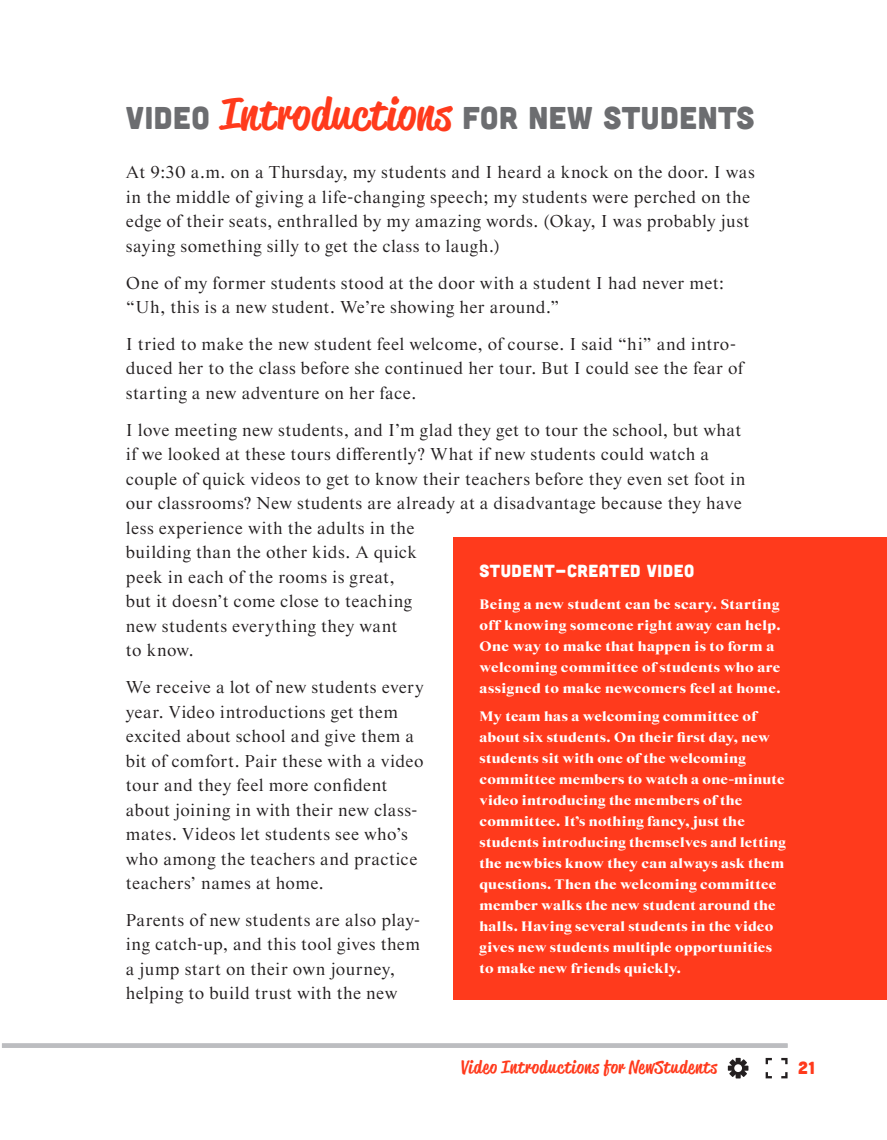
<style>
.page{position:relative;width:887px;height:1140px;background:#fff}
.page>*{position:absolute;margin:0;border:0;box-sizing:border-box;transform-origin:0 0}
.t1{font:31.5px "Cubano";letter-spacing:.02em;color:#6c6d70}
.t2{font:17.5px/24.5px "Starling";letter-spacing:.02em;color:#231f20}
.t3{font:500 17.5px "Reklame Script";letter-spacing:.04em;color:#ff3a1c}
.t4{font:17.5px "Cubano";letter-spacing:.03em;color:#fff}
.t5{font:17.5px "Cubano";color:#ff3a1c}
.t6{font:900 14px/21px "Starling";letter-spacing:.025em;color:#fff}
.s1{font-family:"Reklame Script";font-weight:500;font-size:43.75px;color:#ff3a1c}
</style>
<div class="page">
<svg style="left:781px;top:1058px;width:6px;height:6px"></svg>
<svg style="left:765px;top:1058px;width:7px;height:6px"></svg>
<svg style="left:781px;top:1072px;width:6px;height:6px"></svg>
<svg style="left:765px;top:1072px;width:7px;height:6px"></svg>
<svg style="left:728px;top:1058px;width:20px;height:20px"></svg>
<hr style="left:2px;top:1043px;width:785px;height:4px;background:#bcbdc0">
<div style="left:453px;top:537px;width:434px;height:462px;background:#ff3a1c"></div>
<h1 class="t1" style="left:126px;top:98px;width:630px">VIDEO <span class="s1">Introductions</span> FOR NEW STUDENTS</h1>
<p class="t2" style="left:126px;top:161px;width:630px">At 9:30 a.m. on a Thursday, my students and I heard a knock on the door. I was in the middle of giving a life-changing speech; my students were perched on the edge of their seats, enthralled by my amazing words. (Okay, I was probably just saying something silly to get the class to laugh.)</p>
<p class="t2" style="left:126px;top:271px;width:600px">One of my former students stood at the door with a student I had never met: “Uh, this is a new student. We’re showing her around.”</p>
<p class="t2" style="left:126px;top:332px;width:619px">I tried to make the new student feel welcome, of course. I said “hi” and intro&shy;duced her to the class before she continued her tour. But I could see the fear of starting a new adventure on her face.</p>
<p class="t2" style="left:126px;top:418px;width:621px">I love meeting new students, and I’m glad they get to tour the school, but what if we looked at these tours differently? What if new students could watch a couple of quick videos to get to know their teachers before they even set foot in our classrooms? New students are already at a disadvantage because they have less experience with the adults in the<br>building than the other kids. A quick<br>peek in each of the rooms is great,<br>but it doesn’t come close to teaching<br>new students everything they want<br>to know.</p>
<p class="t2" style="left:126px;top:675px;width:299px">We receive a lot of new students every year. Video introductions get them excited about school and give them a bit of comfort. Pair these with a video tour and they feel more confident about joining in with their new class&shy;mates. Videos let students see who’s who among the teachers and practice teachers’ names at home.</p>
<p class="t2" style="left:126px;top:908px;width:296px">Parents of new students are also play&shy;ing catch-up, and this tool gives them a jump start on their own journey, helping to build trust with the new</p>
<p class="t4" style="left:479px;top:560px;width:216px">STUDENT-CREATED VIDEO</p>
<p class="t6" style="left:479px;top:594px;width:303px">Being a new student can be scary. Starting off knowing someone right away can help.<br>One way to make that happen is to form a welcoming committee of students who are assigned to make newcomers feel at home.</p>
<p class="t6" style="left:479px;top:706px;width:308px">My team has a welcoming committee of about six students. On their first day, new students sit with one of the welcoming committee members to watch a one-minute video introducing the members of the committee. It’s nothing fancy, just the students introducing themselves and letting the newbies know they can always ask them questions. Then the welcoming committee member walks the new student around the halls. Having several students in the video gives new students multiple opportunities to make new friends quickly.</p>
<p class="t3" style="left:462px;top:1055px;width:257px">Video Introductions for New Students</p>
<p class="t5" style="left:798px;top:1056px;width:19px">21</p>
</div>
